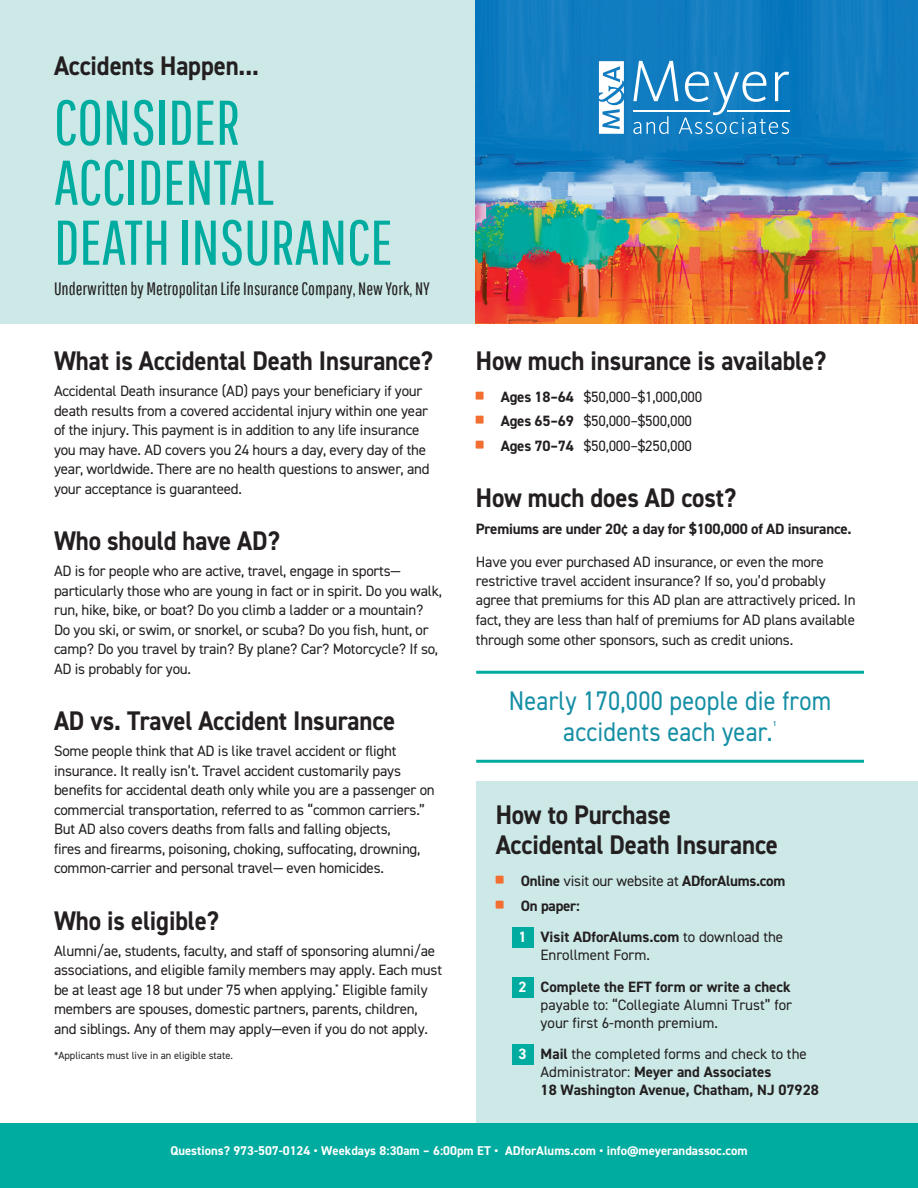
<style>
.page{position:relative;width:918px;height:1188px;background:#fff}
.page>*{position:absolute;margin:0;border:0;box-sizing:border-box;transform-origin:0 0}
.H1_New{font:63px/60px "Pathway Gothic One";letter-spacing:-.005em;color:#00aca0}
.H1_New-2{font:700 27px/30px "DIN2014";letter-spacing:-.005em;color:#231f20;scale:.92 1}
.Body_Text_New{font:700 27px "DIN2014";letter-spacing:-.005em;color:#231f20;scale:.92 1}
.call_out{font:27px/31.5px "DIN2014";letter-spacing:.01em;color:#148ea4;text-align:center;scale:.9 1}
.t1{font:18px "Pathway Gothic One";color:#231f20}
.Body_Text_New-2{font:15px/19.5px "DIN2014";letter-spacing:-.015em;color:#231f20}
.Bulleted_List_New{font:15px/18px "DIN2014";color:#231f20}
.Bulleted_List_New-2{font:700 15px/18px "DIN2014";color:#231f20}
.Body_Text_New-3{font:700 15px "DIN2014";letter-spacing:-.015em;color:#231f20}
.t2{font:700 12.75px "DIN2014";color:#fff}
.Body_Text_New-4{font:10.5px "DIN2014";color:#231f20}
.s1{font-weight:700}
.s2{font-weight:400}
.s3{font-weight:700;color:#fff}
.s4{color:#fff}
</style>
<div class="page">
<div style="left:0;top:0;width:476px;height:324px;background:#cce9e7"></div>
<div style="left:476px;top:781px;width:442px;height:342px;background:#cce9e7"></div>
<div style="left:513px;top:928px;width:21px;height:20px;background:#00aca0"></div>
<div style="left:513px;top:977px;width:21px;height:21px;background:#00aca0"></div>
<div style="left:513px;top:1044px;width:21px;height:20px;background:#00aca0"></div>
<img style="left:476px;top:0;width:442px;height:324px">
<svg style="left:633px;top:61px;width:156px;height:73px;background:#3791ca"></svg>
<hr style="left:727px;top:110px;width:62px;height:2px;background:#fff">
<hr style="left:633px;top:110px;width:77px;height:2px;background:#fff">
<svg style="left:599px;top:61px;width:25px;height:73px"></svg>
<div style="left:0;top:1123px;width:918px;height:65px;background:#00aca0"></div>
<hr style="left:476px;top:671px;width:388px;height:3px;background:#00aca0">
<hr style="left:476px;top:760px;width:388px;height:3px;background:#00aca0">
<p class="H1_New-2" style="left:54px;top:50px;width:224px">Accidents Happen...</p>
<p class="H1_New" style="left:54px;top:91px;width:340px">CONSIDER<br>ACCIDENTAL<br>DEATH INSURANCE</p>
<p class="t1" style="left:54px;top:278px;width:377px">Underwritten by Metropolitan Life Insurance Company, New York, NY</p>
<p class="H1_New-2" style="left:54px;top:345px;width:414px">What is Accidental Death Insurance?</p>
<p class="Body_Text_New-2" style="left:54px;top:381px;width:377px">Accidental Death insurance (AD) pays your beneficiary if your death results from a covered accidental injury within one year of the injury. This payment is in addition to any life insurance you may have. AD covers you 24 hours a day, every day of the year, worldwide. There are no health questions to answer, and your acceptance is guaranteed.</p>
<p class="H1_New-2" style="left:54px;top:525px;width:247px">Who should have AD?</p>
<p class="Body_Text_New-2" style="left:54px;top:561px;width:390px">AD is for people who are active, travel, engage in sports— particularly those who are young in fact or in spirit. Do you walk, run, hike, bike, or boat? Do you climb a ladder or a mountain?<br>Do you ski, or swim, or snorkel, or scuba? Do you fish, hunt, or camp? Do you travel by train? By plane? Car? Motorcycle? If so, AD is probably for you.</p>
<p class="Body_Text_New" style="left:54px;top:703px;width:372px">AD vs. Travel Accident Insurance</p>
<p class="Body_Text_New-2" style="left:54px;top:741px;width:382px">Some people think that AD is like travel accident or flight insurance. It really isn’t. Travel accident customarily pays benefits for accidental death only while you are a passenger on commercial transportation, referred to as “common carriers.” But AD also covers deaths from falls and falling objects,<br>fires and firearms, poisoning, choking, suffocating, drowning, common-carrier and personal travel— even homicides.</p>
<p class="Body_Text_New" style="left:54px;top:902px;width:181px">Who is eligible?</p>
<p class="Body_Text_New-2" style="left:54px;top:941px;width:390px">Alumni/ae, students, faculty, and staff of sponsoring alumni/ae associations, and eligible family members may apply. Each must be at least age 18 but under 75 when applying.<sup>*</sup> Eligible family members are spouses, domestic partners, parents, children, and siblings. Any of them may apply—even if you do not apply.</p>
<p class="Body_Text_New-4" style="left:54px;top:1048px;width:181px">*Applicants must live in an eligible state.</p>
<p class="H1_New-2" style="left:476px;top:345px;width:382px">How much insurance is available?</p>
<p class="Body_Text_New-2" style="left:501px;top:386px;width:203px"><span class="s1">Ages 18–64</span> $50,000–$1,000,000</p>
<p class="Body_Text_New-2" style="left:501px;top:411px;width:193px"><span class="s1">Ages 65–69</span> $50,000–$500,000</p>
<p class="Body_Text_New-2" style="left:501px;top:436px;width:193px"><span class="s1">Ages 70–74</span> $50,000–$250,000</p>
<p class="Body_Text_New" style="left:476px;top:480px;width:284px">How much does AD cost?</p>
<p class="Body_Text_New-3" style="left:476px;top:518px;width:377px">Premiums are under 20¢ a day for $100,000 of AD insurance.</p>
<p class="Body_Text_New-2" style="left:476px;top:551px;width:381px">Have you ever purchased AD insurance, or even the more restrictive travel accident insurance? If so, you’d probably agree that premiums for this AD plan are attractively priced. In fact, they are less than half of premiums for AD plans available through some other sponsors, such as credit unions.</p>
<p class="call_out" style="left:509px;top:684px;width:360px">Nearly 170,000 people die from accidents each year.<sup>¹</sup></p>
<p class="H1_New-2" style="left:496px;top:800px;width:308px">How to Purchase<br>Accidental Death Insurance</p>
<p class="Body_Text_New-3" style="left:521px;top:871px;width:266px">Online <span class="s2">visit our website at</span> ADforAlums.com</p>
<p class="Body_Text_New-3" style="left:521px;top:896px;width:61px">On paper:</p>
<p class="Bulleted_List_New" style="left:540px;top:928px;width:244px;text-indent:-22px"><span class="s3">1</span> <span class="s1">Visit ADforAlums.com</span> to download the<br>Enrollment Form.</p>
<p class="Bulleted_List_New" style="left:541px;top:977px;width:253px;text-align:justify;text-indent:-22px"><span class="s3">2</span> <span class="s1">Complete the EFT form or write a check </span>payable to: “Collegiate Alumni Trust” for your first 6-month premium.</p>
<p class="Bulleted_List_New-2" style="left:541px;top:1045px;width:280px;text-indent:-22px"><span class="s4">3</span> Mail <span class="s2">the completed forms and check to the<br>Administrator:</span> Meyer and Associates<br>18 Washington Avenue, Chatham, NJ 07928</p>
<p class="t2" style="left:170px;top:1142px;width:579px">Questions? 973-507-0124 • Weekdays 8:30am – 6:00pm ET • ADforAlums.com • info@meyerandassoc.com</p>
</div>
